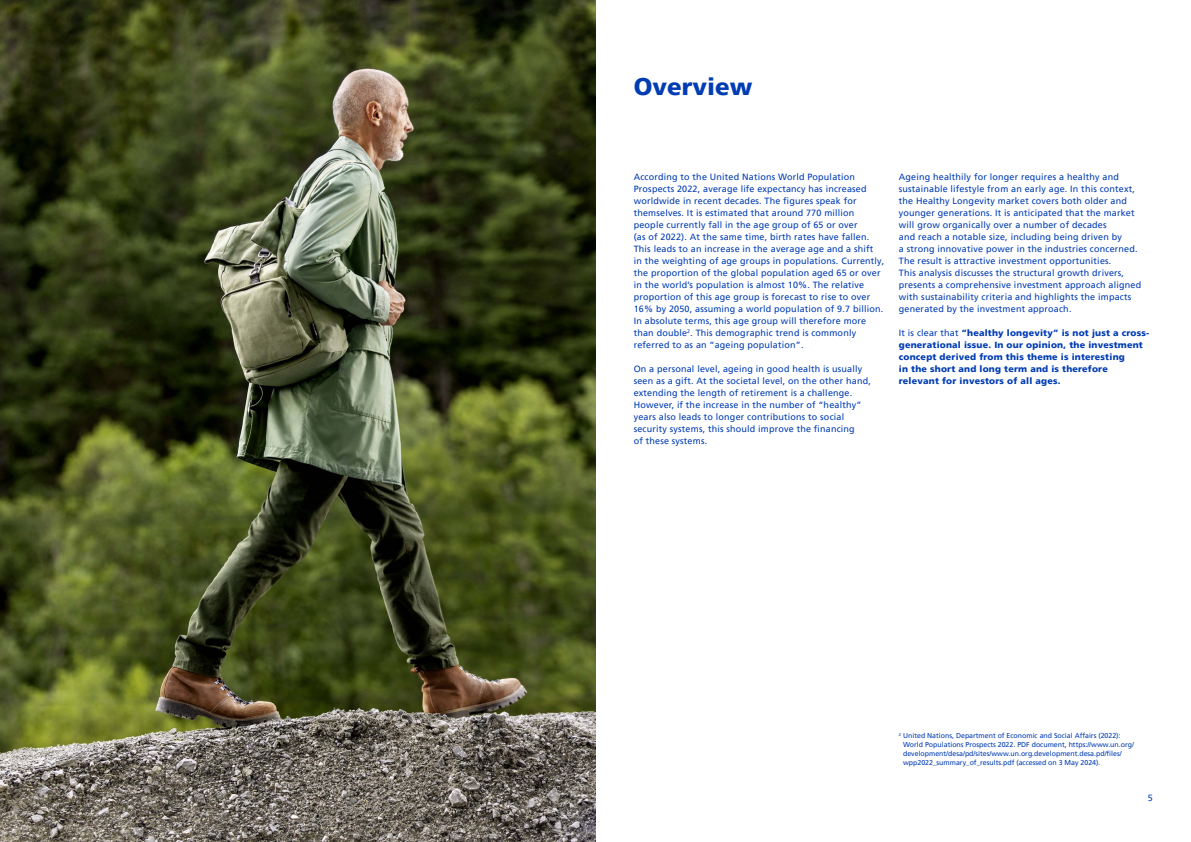
<style>
.page{position:relative;width:1191px;height:842px;background:#fff}
.page>*{position:absolute;margin:0;border:0;box-sizing:border-box;transform-origin:0 0}
.t1{font:900 24px "Frutigerfor ZKB";color:#003cb4}
.t2{font:9px/12px "Frutigerfor ZKB";letter-spacing:.02em;color:#003cb4}
.t3{font:900 9px/12px "Frutigerfor ZKB";letter-spacing:.02em;color:#003cb4}
.t4{font:7px/9px "Frutigerfor ZKB";color:#003cb4}
.s1{font-weight:400}
</style>
<div class="page">
<img style="left:0;top:0;width:595px;height:842px">
<h1 class="t1" style="left:634px;top:72px;width:120px">Overview</h1>
<p class="t2" style="left:634px;top:171px;width:252px">According to the United Nations World Population Prospects 2022, average life expectancy has increased worldwide in recent decades. The figures speak for themselves. It is estimated that around 770 million people currently fall in the age group of 65 or over<br>(as of 2022). At the same time, birth rates have fallen.<br>This leads to an increase in the average age and a shift<br>in the weighting of age groups in populations. Currently, the proportion of the global population aged 65 or over in the world’s population is almost 10%. The relative proportion of this age group is forecast to rise to over 16% by 2050, assuming a world population of 9.7 billion.<br>In absolute terms, this age group will therefore more than double<sup>2</sup>. This demographic trend is commonly referred to as an “ageing population”.</p>
<p class="t2" style="left:634px;top:363px;width:238px">On a personal level, ageing in good health is usually seen as a gift. At the societal level, on the other hand, extending the length of retirement is a challenge.<br>However, if the increase in the number of “healthy” years also leads to longer contributions to social security systems, this should improve the financing<br>of these systems.</p>
<p class="t2" style="left:899px;top:171px;width:244px">Ageing healthily for longer requires a healthy and sustainable lifestyle from an early age. In this context, the Healthy Longevity market covers both older and younger generations. It is anticipated that the market will grow organically over a number of decades<br>and reach a notable size, including being driven by<br>a strong innovative power in the industries concerned.<br>The result is attractive investment opportunities.<br>This analysis discusses the structural growth drivers, presents a comprehensive investment approach aligned with sustainability criteria and highlights the impacts generated by the investment approach.</p>
<p class="t3" style="left:899px;top:327px;width:252px"><span class="s1">It is clear that</span> “healthy longevity” is not just a cross&shy;generational issue. In our opinion, the investment concept derived from this theme is interesting<br>in the short and long term and is therefore relevant for investors of all ages.</p>
<p class="t4" style="left:903px;top:731px;width:232px;text-indent:-4px"><sup>2</sup> United Nations, Department of Economic and Social Affairs (2022):<br>World Populations Prospects 2022. PDF document, https://www.un.org/ development/desa/pd/sites/www.un.org.development.desa.pd/files/ wpp2022_summary_of_results.pdf (accessed on 3 May 2024).</p>
<p class="t2" style="left:1147px;top:791px;width:7px">5</p>
</div>
